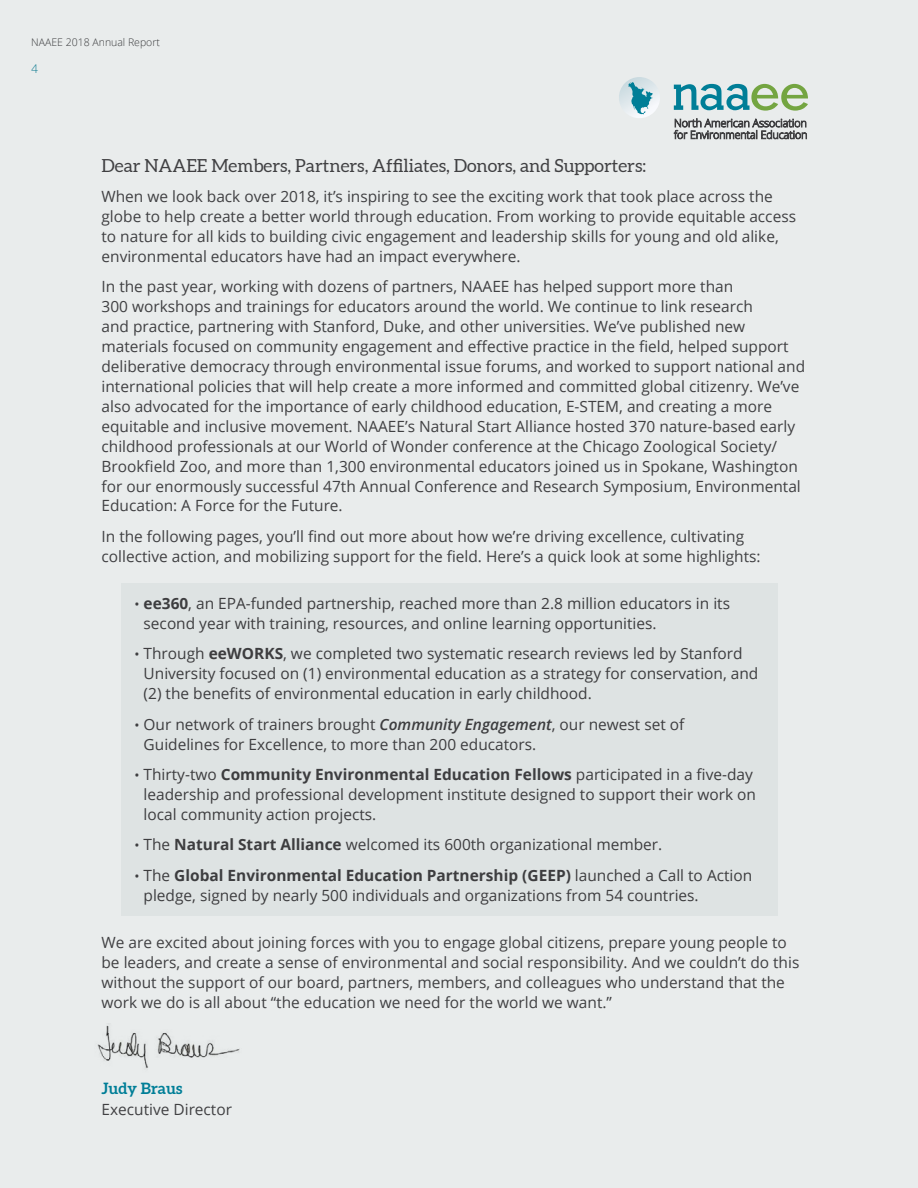
<style>
.page{position:relative;width:918px;height:1188px;background:#e9ecec}
.page>*{position:absolute;margin:0;border:0;box-sizing:border-box;transform-origin:0 0}
.t1{font:18px "Aleo";color:#404042}
.t2{font:700 15.75px "Aleo";color:#007e97}
.t3{font:15.45px/20px "Open Sans";color:#404042}
.t4{font:300 12px "Aleo";color:#007e97}
.t5{font:300 10.5px "Open Sans";color:#404042}
.s1{font-size:13.5px}
.s2{font-weight:700}
.s3{font-weight:600;font-style:italic}
</style>
<div class="page">
<svg style="left:674px;top:84px;width:134px;height:27px"></svg>
<svg style="left:674px;top:118px;width:133px;height:22px"></svg>
<svg style="left:619px;top:77px;width:41px;height:41px"></svg>
<img style="left:97px;top:1025px;width:143px;height:44px">
<div style="left:121px;top:583px;width:657px;height:333px;background:#dee3e3"></div>
<p class="t5" style="left:31px;top:35px;width:130px">NAAEE 2018 Annual Report</p>
<p class="t4" style="left:31px;top:62px;width:9px">4</p>
<p class="t1" style="left:102px;top:155px;width:546px">Dear NAAEE Members, Partners, Affiliates, Donors, and Supporters:</p>
<p class="t3" style="left:102px;top:186px;width:696px">When we look back over 2018, it’s inspiring to see the exciting work that took place across the globe to help create a better world through education. From working to provide equitable access to nature for all kids to building civic engagement and leadership skills for young and old alike, environmental educators have had an impact everywhere.</p>
<p class="t3" style="left:102px;top:276px;width:705px">In the past year, working with dozens of partners, NAAEE has helped support more than<br>300 workshops and trainings for educators around the world. We continue to link research<br>and practice, partnering with Stanford, Duke, and other universities. We’ve published new materials focused on community engagement and effective practice in the field, helped support deliberative democracy through environmental issue forums, and worked to support national and international policies that will help create a more informed and committed global citizenry. We’ve also advocated for the importance of early childhood education, E-STEM, and creating a more equitable and inclusive movement. NAAEE’s Natural Start Alliance hosted 370 nature-based early childhood professionals at our World of Wonder conference at the Chicago Zoological Society/ Brookfield Zoo, and more than 1,300 environmental educators joined us in Spokane, Washington for our enormously successful 47th Annual Conference and Research Symposium, Environmental Education: A Force for the Future.</p>
<p class="t3" style="left:102px;top:526px;width:661px">In the following pages, you’ll find out more about how we’re driving excellence, cultivating collective action, and mobilizing support for the field. Here’s a quick look at some highlights:</p>
<p class="t3" style="left:144px;top:593px;width:588px;text-indent:-9px"><span class="s1">•</span> <span class="s2">ee360</span>, an EPA-funded partnership, reached more than 2.8 million educators in its second year with training, resources, and online learning opportunities.</p>
<p class="t3" style="left:144px;top:643px;width:616px;text-indent:-9px"><span class="s1">•</span> Through <span class="s2">eeWORKS</span>, we completed two systematic research reviews led by Stanford<br>University focused on (1) environmental education as a strategy for conservation, and (2) the benefits of environmental education in early childhood.</p>
<p class="t3" style="left:144px;top:714px;width:542px;text-indent:-9px"><span class="s1">•</span> Our network of trainers brought <span class="s3">Community Engagement</span>, our newest set of<br>Guidelines for Excellence, to more than 200 educators.</p>
<p class="t3" style="left:144px;top:764px;width:614px;text-indent:-9px"><span class="s1">•</span> Thirty-two <span class="s2">Community Environmental Education Fellows</span> participated in a five-day leadership and professional development institute designed to support their work on local community action projects.</p>
<p class="t3" style="left:135px;top:834px;width:529px"><span class="s1">•</span> The <span class="s2">Natural Start Alliance</span> welcomed its 600th organizational member.</p>
<p class="t3" style="left:144px;top:865px;width:610px;text-indent:-9px"><span class="s1">•</span> The <span class="s2">Global Environmental Education Partnership (GEEP)</span> launched a Call to Action pledge, signed by nearly 500 individuals and organizations from 54 countries.</p>
<p class="t3" style="left:102px;top:932px;width:699px">We are excited about joining forces with you to engage global citizens, prepare young people to be leaders, and create a sense of environmental and social responsibility. And we couldn’t do this without the support of our board, partners, members, and colleagues who understand that the work we do is all about “the education we need for the world we want.”</p>
<p class="t2" style="left:102px;top:1078px;width:82px">Judy Braus</p>
<p class="t3" style="left:102px;top:1099px;width:132px">Executive Director</p>
</div>
